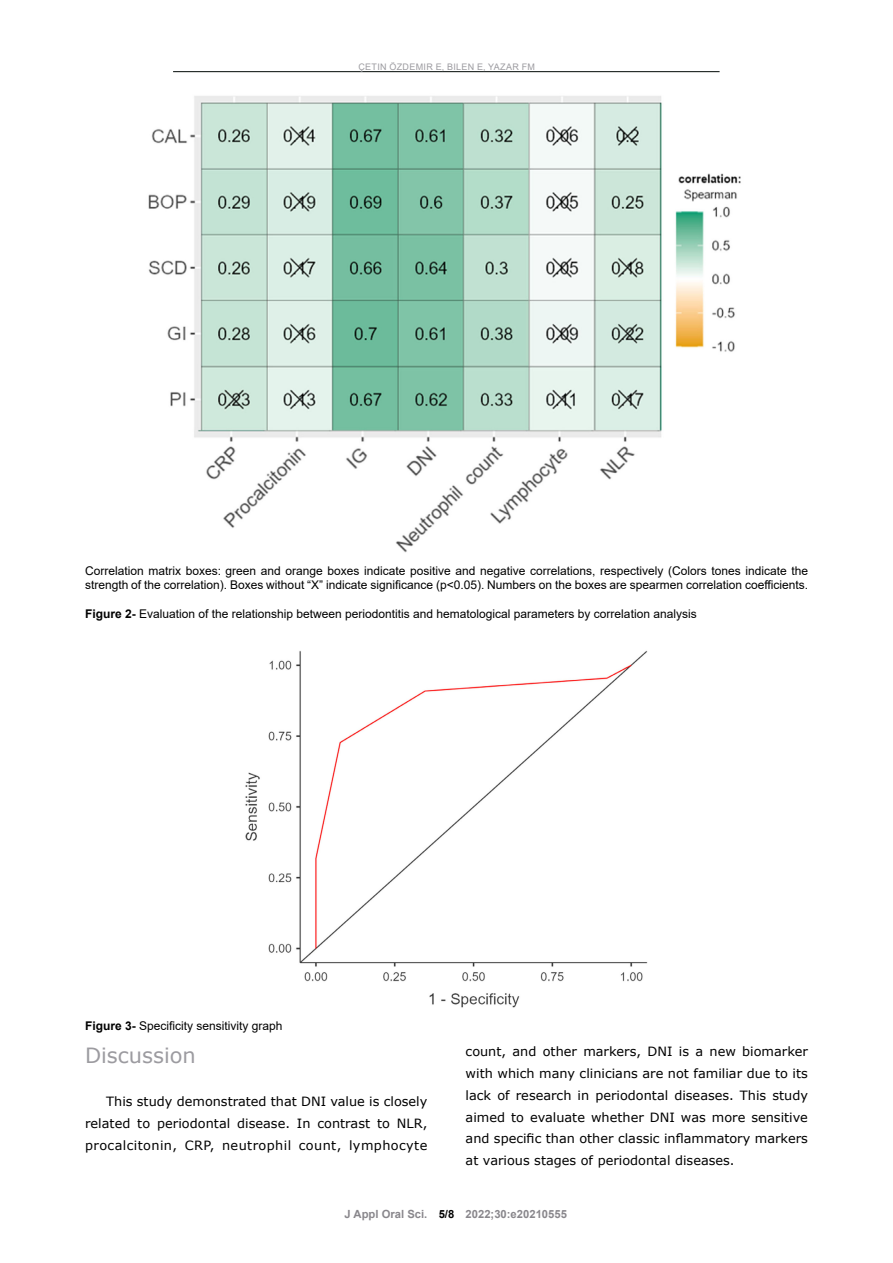
<style>
.page{position:relative;width:893px;height:1263px;background:#fff}
.page>*{position:absolute;margin:0;border:0;box-sizing:border-box;transform-origin:0 0}
.t1{font:21px "Verdana";color:#9c9ba0}
.t2{font:12.75px/21.8px "Verdana";color:#000;text-align:justify}
.t3{font:12px/14.4px "Arial";color:#000}
.t4{font:700 11.25px "Arial";color:#89878c}
.t5{font:9px "Arial";letter-spacing:.035em;color:#9c9ba0}
.s1{font-weight:700}
.s2{color:#000}
</style>
<div class="page">
<hr style="left:173px;top:71px;width:547px;height:1px;background:#000805">
<img style="left:148px;top:96px;width:593px;height:457px">
<img style="left:245px;top:650px;width:403px;height:358px">
<p class="t5" style="left:358px;top:60px;width:178px">ÇETIN ÖZDEMIR E, BILEN E, YAZAR FM</p>
<p class="t3" style="left:85px;top:563px;width:725px">Correlation matrix boxes: green and orange boxes indicate positive and negative correlations, respectively (Colors tones indicate the strength of the correlation). Boxes without “X” indicate significance (p&lt;0.05). Numbers on the boxes are spearmen correlation coefficients.</p>
<p class="t3" style="left:85px;top:606px;width:613px"><span class="s1">Figure 2-</span> Evaluation of the relationship between periodontitis and hematological parameters by correlation analysis</p>
<p class="t3" style="left:85px;top:1018px;width:199px"><span class="s1">Figure 3-</span> Specificity sensitivity graph</p>
<h1 class="t1" style="left:85px;top:1040px;width:112px">Discussion</h1>
<p class="t2" style="left:85px;top:1090px;width:344px;text-indent:21px">This study demonstrated that DNI value is closely related to periodontal disease. In contrast to NLR, procalcitonin, CRP, neutrophil count, lymphocyte</p>
<p class="t2" style="left:466px;top:1041px;width:344px">count, and other markers, DNI is a new biomarker with which many clinicians are not familiar due to its lack of research in periodontal diseases. This study aimed to evaluate whether DNI was more sensitive and specific than other classic inflammatory markers at various stages of periodontal diseases.</p>
<p class="t4" style="left:345px;top:1206px;width:224px">J Appl Oral Sci. <span class="s2">5/8</span> 2022;30:e20210555</p>
</div>
